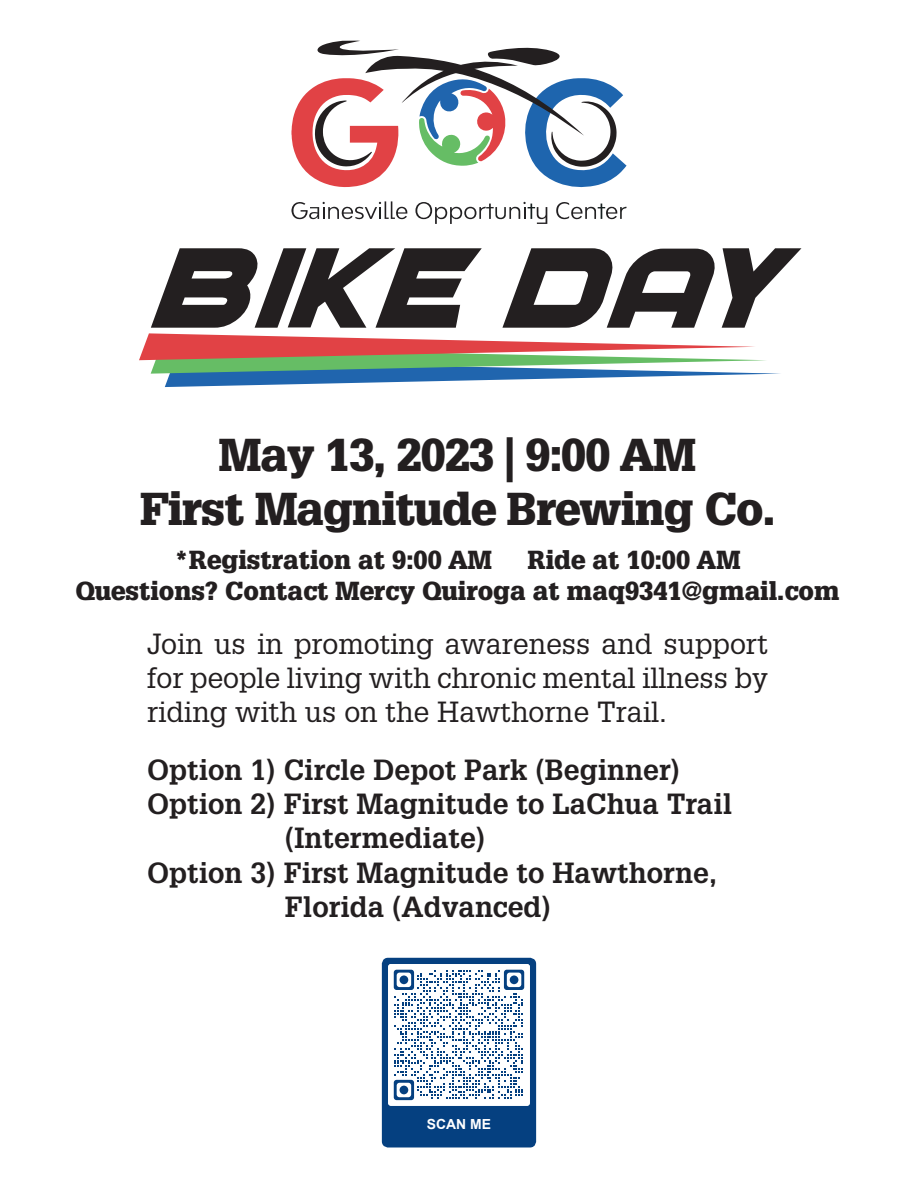
<style>
.page{position:relative;width:918px;height:1188px;background:#fff}
.page>*{position:absolute;margin:0;border:0;box-sizing:border-box;transform-origin:0 0}
.t1{font:italic 113.25px "Outlier";color:#231f20}
.t2{font:900 45px/54px "Glypha LT Std";letter-spacing:-.02em;color:#231f20;text-align:center}
.t3{font:700 28.5px/34.2px "Glypha LT Std";color:#231f20}
.t4{font:28.5px/34.2px "Glypha LT Std";color:#231f20;text-align:justify}
.t5{font:900 25.5px "Glypha LT Std";color:#231f20}
.t6{font:700 13.95px "Arial";color:#fff}
</style>
<div class="page">
<svg style="left:556px;top:202px;width:71px;height:18px"></svg>
<svg style="left:415px;top:202px;width:132px;height:22px"></svg>
<svg style="left:291px;top:201px;width:116px;height:19px"></svg>
<svg style="left:291px;top:40px;width:336px;height:148px"></svg>
<svg style="left:139px;top:333px;width:641px;height:54px"></svg>
<svg style="left:382px;top:958px;width:154px;height:190px"></svg>
<div style="left:400px;top:975px;width:8px;height:9px;background:#054080;border-radius:50%"></div>
<div style="left:510px;top:975px;width:8px;height:9px;background:#054080;border-radius:50%"></div>
<div style="left:400px;top:1086px;width:8px;height:8px;background:#054080;border-radius:50%"></div>
<p class="t1" style="left:141px;top:232px;width:680px">BIKE DAY</p>
<p class="t2" style="left:140px;top:428px;width:637px">May 13, 2023 | 9:00 AM<br>First Magnitude Brewing Co.</p>
<p class="t5" style="left:175px;top:544px;width:319px">*Registration at 9:00 AM</p>
<p class="t5" style="left:527px;top:544px;width:215px">Ride at 10:00 AM</p>
<p class="t5" style="left:75px;top:575px;width:766px">Questions? Contact Mercy Quiroga at maq9341@gmail.com</p>
<p class="t4" style="left:147px;top:626px;width:623px">Join us in promoting awareness and support for people living with chronic mental illness by riding with us on the Hawthorne Trail.</p>
<p class="t3" style="left:147px;top:752px;width:535px">Option 1) Circle Depot Park (Beginner)</p>
<p class="t3" style="left:285px;top:786px;width:449px;text-indent:-138px">Option 2) First Magnitude to LaChua Trail (Intermediate)</p>
<p class="t3" style="left:285px;top:855px;width:433px;text-indent:-138px">Option 3) First Magnitude to Hawthorne,<br>Florida (Advanced)</p>
<p class="t6" style="left:427px;top:1115px;width:66px">SCAN ME</p>
</div>
